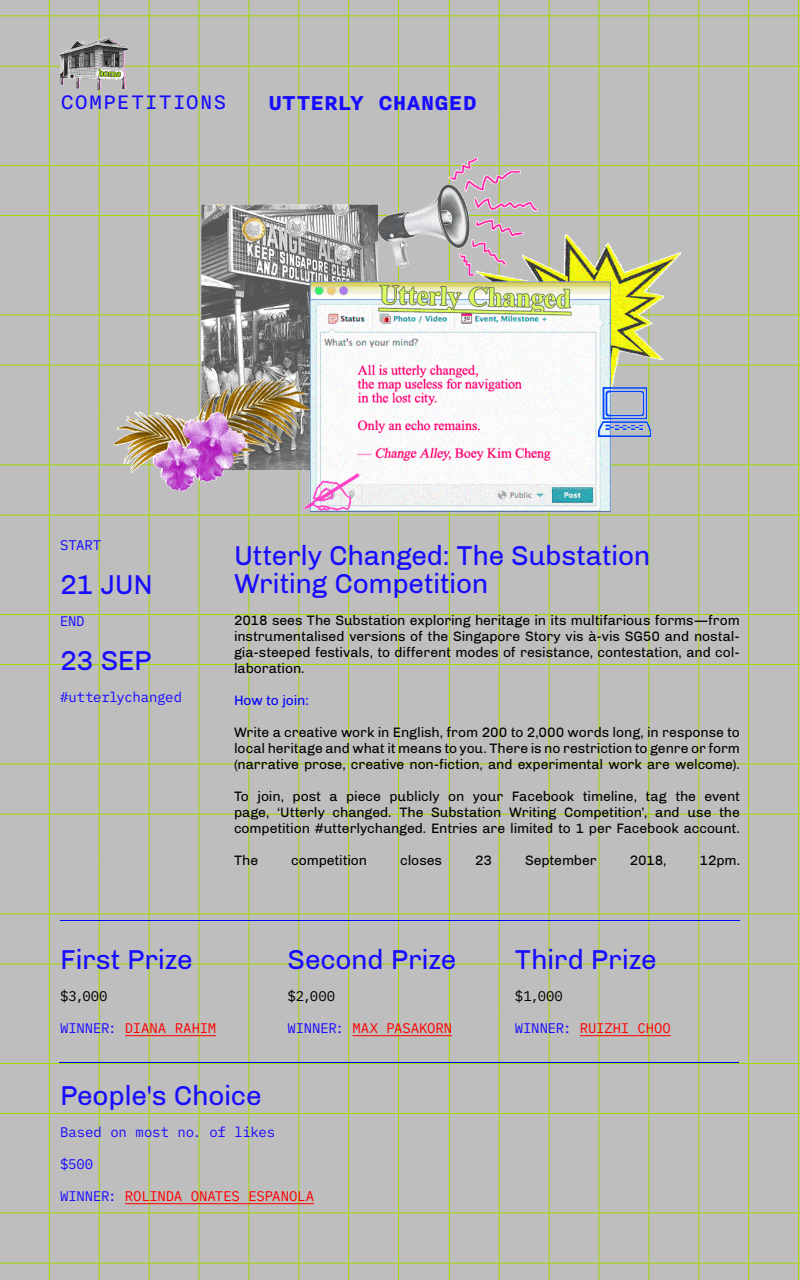
<style>
.page{position:relative;width:800px;height:1280px;background:#bebebe}
.page>*{position:absolute;margin:0;border:0;box-sizing:border-box;transform-origin:0 0}
.t1{font:28px "Chivo";letter-spacing:-.01em;color:#180cff}
.t2{font:700 24px "Nitti";letter-spacing:-.015em;color:#180cff}
.t3{font:24px "Nitti";letter-spacing:-.02em;color:#180cff}
.t4{font:14px/16px "Chivo";letter-spacing:-.005em;color:#000;text-align:justify}
.t5{font:14px "IBM Plex Mono";letter-spacing:-.01em;color:#f00}
.t6{font:14px "IBM Plex Mono";letter-spacing:-.01em;color:#180cff}
.t7{font:14px "IBM Plex Mono";color:#000}
.t8{font:14px "Chivo";letter-spacing:-.01em;color:#00f}
.s1{color:#180cff}
</style>
<div class="page">
<img style="left:60px;top:37px;width:68px;height:53px">
<img style="left:112px;top:145px;width:568px;height:388px">
<hr style="left:125px;top:1035px;width:91px;height:1px;background:#f00">
<hr style="left:60px;top:920px;width:680px;height:1px;background:#00f">
<hr style="left:352px;top:1035px;width:100px;height:1px;background:#f00">
<hr style="left:580px;top:1035px;width:91px;height:1px;background:#f00">
<hr style="left:125px;top:1203px;width:189px;height:1px;background:#f00">
<hr style="left:59px;top:1062px;width:680px;height:1px;background:#00f">
<p class="t3" style="left:60px;top:88px;width:169px">COMPETITIONS</p>
<p class="t2" style="left:268px;top:88px;width:210px">UTTERLY CHANGED</p>
<p class="t6" style="left:60px;top:534px;width:43px">START</p>
<p class="t1" style="left:60px;top:568px;width:94px">21 JUN</p>
<p class="t6" style="left:60px;top:610px;width:26px">END</p>
<p class="t1" style="left:60px;top:644px;width:93px">23 SEP</p>
<p class="t6" style="left:60px;top:686px;width:124px">#utterlychanged</p>
<p class="t1" style="left:234px;top:539px;width:418px">Utterly Changed: The Substation</p>
<p class="t1" style="left:234px;top:567px;width:256px">Writing Competition</p>
<p class="t4" style="left:234px;top:613px;width:508px">2018 sees The Substation exploring heritage in its multifarious forms—from instrumentalised versions of the Singapore Story vis à-vis SG50 and nostal&shy;gia-steeped festivals, to different modes of resistance, contestation, and col&shy;laboration.</p>
<p class="t8" style="left:234px;top:692px;width:76px">How to join:</p>
<p class="t4" style="left:234px;top:725px;width:508px">Write a creative work in English, from 200 to 2,000 words long, in response to local heritage and what it means to you. There is no restriction to genre or form (narrative prose, creative non-fiction, and experimental work are welcome).</p>
<p class="t4" style="left:234px;top:789px;width:508px">To join, post a piece publicly on your Facebook timeline, tag the event page, ‘Utterly changed. The Substation Writing Competition’, and use the competition #utterlychanged. Entries are limited to 1 per Facebook account.</p>
<p class="t4" style="left:234px;top:853px;width:26px">The</p>
<p class="t4" style="left:291px;top:853px;width:78px">competition</p>
<p class="t4" style="left:400px;top:853px;width:43px">closes</p>
<p class="t4" style="left:475px;top:853px;width:19px">23</p>
<p class="t4" style="left:525px;top:853px;width:73px">September</p>
<p class="t4" style="left:630px;top:853px;width:38px">2018,</p>
<p class="t4" style="left:700px;top:853px;width:42px">12pm.</p>
<p class="t1" style="left:60px;top:943px;width:134px">First Prize</p>
<p class="t7" style="left:60px;top:986px;width:49px">$3,000</p>
<p class="t5" style="left:60px;top:1018px;width:158px"><span class="s1">WINNER:</span> DIANA RAHIM</p>
<p class="t1" style="left:287px;top:943px;width:170px">Second Prize</p>
<p class="t7" style="left:287px;top:986px;width:49px">$2,000</p>
<p class="t5" style="left:287px;top:1018px;width:166px"><span class="s1">WINNER:</span> MAX PASAKORN</p>
<p class="t1" style="left:515px;top:943px;width:143px">Third Prize</p>
<p class="t7" style="left:515px;top:986px;width:49px">$1,000</p>
<p class="t5" style="left:515px;top:1018px;width:157px"><span class="s1">WINNER:</span> RUIZHI CHOO</p>
<p class="t1" style="left:60px;top:1079px;width:203px">People's Choice</p>
<p class="t6" style="left:60px;top:1122px;width:217px">Based on most no. of likes</p>
<p class="t6" style="left:60px;top:1154px;width:35px">$500</p>
<p class="t5" style="left:60px;top:1186px;width:256px"><span class="s1">WINNER:</span> ROLINDA ONATES ESPANOLA</p>
</div>
